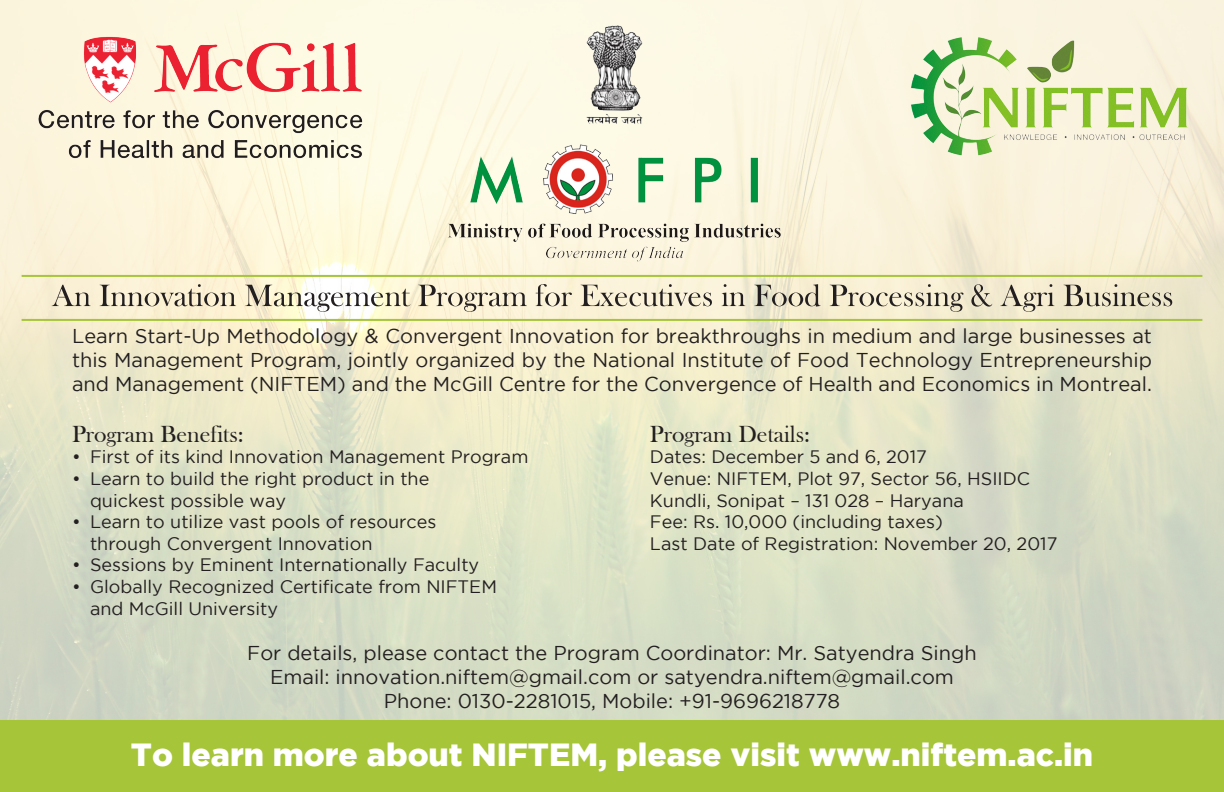
<style>
.page{position:relative;width:1224px;height:792px;background:#fff}
.page>*{position:absolute;margin:0;border:0;box-sizing:border-box;transform-origin:0 0}
.t1{font:900 32px "Gotham";color:#fff}
.t2{font:24px "Bask Old Face";color:#231f20}
.t3{font:20px/24px "Gotham";color:#231f20;text-align:justify}
.t4{font:18px "Gotham";color:#231f20}
</style>
<div class="page">
<img style="left:0;top:0;width:1224px;height:720px">
<img style="left:905px;top:36px;width:283px;height:137px">
<img style="left:576px;top:18px;width:72px;height:112px">
<img style="left:442px;top:143px;width:340px;height:119px">
<img style="left:36px;top:36px;width:345px;height:147px">
<hr style="left:22px;top:275px;width:1180px;height:2px;background:#a6c539">
<svg style="left:52px;top:284px;width:1120px;height:28px;background:#d2cab5"></svg>
<hr style="left:22px;top:319px;width:1180px;height:2px;background:#a6c539">
<div style="left:0;top:720px;width:1224px;height:72px;background:#a6c539"></div>
<p class="t3" style="left:72px;top:324px;width:1082px">Learn Start-Up Methodology &amp; Convergent Innovation for breakthroughs in medium and large businesses at this Management Program, jointly organized by the National Institute of Food Technology Entrepreneurship and Management (NIFTEM) and the McGill Centre for the Convergence of Health and Economics in Montreal.</p>
<p class="t2" style="left:72px;top:421px;width:173px">Program Benefits:</p>
<p class="t2" style="left:650px;top:421px;width:162px">Program Details:</p>
<p class="t4" style="left:72px;top:447px;width:458px">• First of its kind Innovation Management Program</p>
<p class="t4" style="left:650px;top:447px;width:279px">Dates: December 5 and 6, 2017</p>
<p class="t4" style="left:72px;top:469px;width:359px">• Learn to build the right product in the</p>
<p class="t4" style="left:650px;top:469px;width:382px">Venue: NIFTEM, Plot 97, Sector 56, HSIIDC</p>
<p class="t4" style="left:90px;top:490px;width:198px">quickest possible way</p>
<p class="t4" style="left:650px;top:490px;width:315px">Kundli, Sonipat – 131 028 – Haryana</p>
<p class="t4" style="left:72px;top:512px;width:366px">• Learn to utilize vast pools of resources</p>
<p class="t4" style="left:650px;top:512px;width:294px">Fee: Rs. 10,000 (including taxes)</p>
<p class="t4" style="left:90px;top:534px;width:284px">through Convergent Innovation</p>
<p class="t4" style="left:650px;top:534px;width:409px">Last Date of Registration: November 20, 2017</p>
<p class="t4" style="left:72px;top:555px;width:409px">• Sessions by Eminent Internationally Faculty</p>
<p class="t4" style="left:72px;top:577px;width:426px">• Globally Recognized Certificate from NIFTEM</p>
<p class="t4" style="left:90px;top:598px;width:190px">and McGill University</p>
<p class="t3" style="left:247px;top:641px;width:731px">For details, please contact the Program Coordinator: Mr. Satyendra Singh</p>
<p class="t3" style="left:270px;top:665px;width:685px">Email: innovation.niftem@gmail.com or satyendra.niftem@gmail.com</p>
<p class="t3" style="left:384px;top:689px;width:458px">Phone: 0130-2281015, Mobile: +91-9696218778</p>
<p class="t1" style="left:131px;top:736px;width:964px">To learn more about NIFTEM, please visit www.niftem.ac.in</p>
</div>
